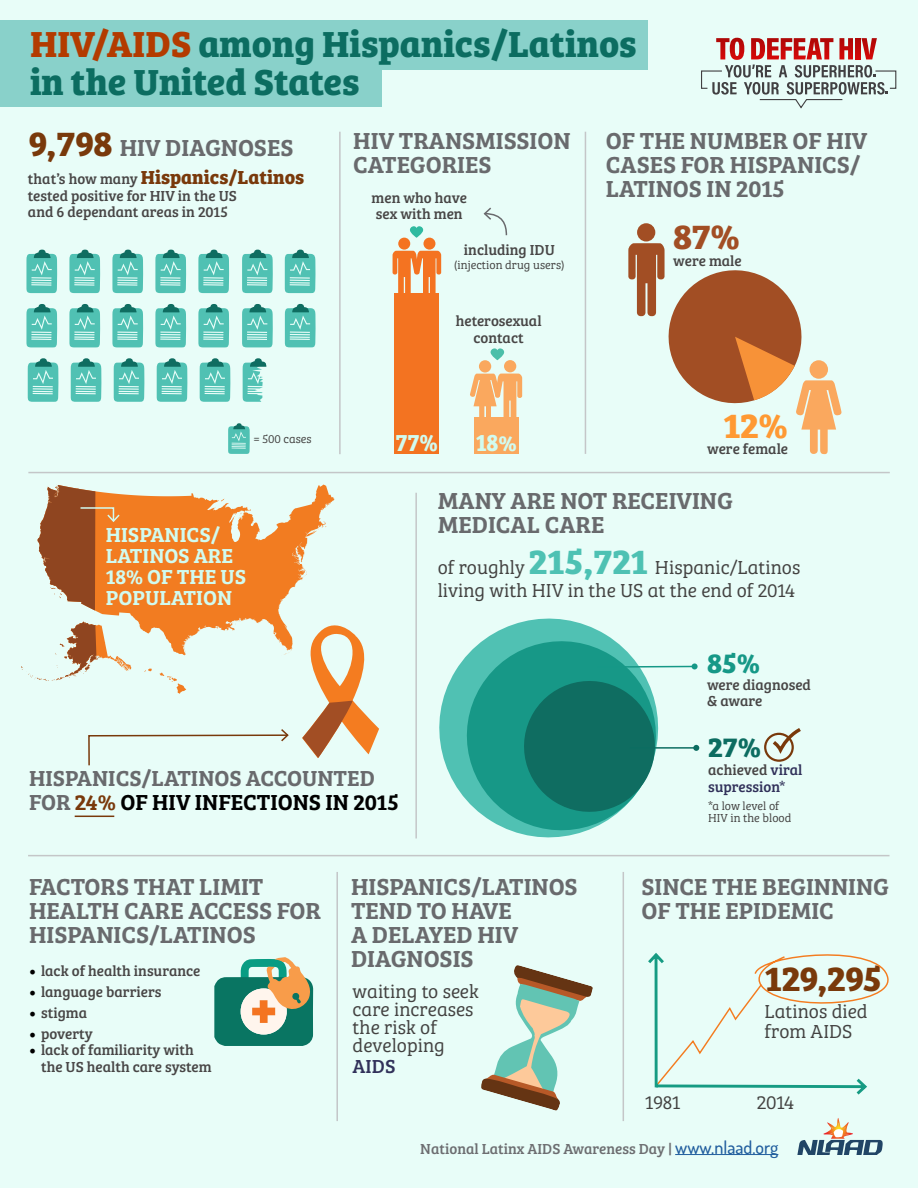
<style>
.page{position:relative;width:918px;height:1188px;background:#e8fdf8}
.page>*{position:absolute;margin:0;border:0;box-sizing:border-box;transform-origin:0 0}
.t1{font:700 37.5px/37.5px "Bree Serif";color:#0c6d61}
.t2{font:700 36px "Bree Serif";letter-spacing:-.02em;color:#79390b}
.t3{font:700 36px "Bree Serif";color:#a24e24}
.t4{font:700 36px "Bree Serif";color:#f93}
.t5{font:700 28.5px "Bree Serif";color:#169887}
.t6{font:700 28.5px "Bree Serif";color:#0c6d61}
.t7{font:700 24.75px "Bree Serif";color:#d1fbf0;scale:.91 1}
.t8{font:24px/24px "Bree Serif Sb";color:#696a6d}
.t9{font:22.5px/24px "Bree Serif Sb";color:#696a6d}
.t10{font:21px/21px "Bree Serif Sb";color:#d1fbf0}
.t11{font:19.5px/18px "Bree Serif Lt";color:#434241}
.t12{font:700 19.5px "Bree Serif";color:#79390b}
.t13{font:19.5px "Bree Serif";color:#31315a}
.t14{font:15px/16.5px "Bree Serif";color:#484646}
.t15{font:15px "Bree Serif";color:#6d6e71}
.t16{font:15px/16.5px "Bree Serif";color:#31315a}
.t17{font:12px/12px "Bree Serif Lt";color:#434241}
.s1{color:#b33b00}
.s2{font-family:"Bree Serif";font-weight:700;font-size:36px;color:#79390b}
.s3{font-weight:400;font-size:15px;color:#484646}
.s4{font-size:22.5px}
.s5{font-family:"Bree Serif";font-weight:700;font-size:36px;color:#4ec1b3}
.s6{color:#79390b}
.s7{color:#000}
.s8{font-family:"Minion Pro";font-size:18px;color:#000}
.s9{color:#484646}
.s10{font-family:"Dosis";font-weight:500;font-size:18px;color:#215e9e}
</style>
<div class="page">
<hr style="left:675px;top:1154px;width:103px;height:1px;background:#215e9e">
<svg style="left:797px;top:1118px;width:86px;height:37px"></svg>
<svg style="left:701px;top:38px;width:196px;height:71px"></svg>
<div style="left:0;top:21px;width:647px;height:49px;background:#89d1ca"></div>
<div style="left:0;top:48px;width:381px;height:58px;background:#89d1ca"></div>
<svg style="left:145px;top:669px;width:41px;height:25px"></svg>
<svg style="left:96px;top:485px;width:239px;height:171px;fill:#f27c21"></svg>
<svg style="left:21px;top:621px;width:110px;height:60px"></svg>
<svg style="left:439px;top:619px;width:154px;height:164px"></svg>
<div style="left:394px;top:294px;width:45px;height:160px;background:#f37321"></div>
<div style="left:474px;top:418px;width:45px;height:36px;background:#faa85e"></div>
<hr style="left:339px;top:132px;width:2px;height:322px;background:#c4c6c8">
<hr style="left:585px;top:132px;width:1px;height:322px;background:#c4c6c8">
<hr style="left:28px;top:472px;width:862px;height:1px;background:#c4c6c8">
<hr style="left:28px;top:855px;width:862px;height:1px;background:#c4c6c8">
<hr style="left:415px;top:493px;width:2px;height:345px;background:#c4c6c8">
<hr style="left:336px;top:872px;width:2px;height:249px;background:#c4c6c8">
<hr style="left:623px;top:872px;width:1px;height:249px;background:#c4c6c8">
<svg style="left:454px;top:628px;width:245px;height:209px"></svg>
<div style="left:764px;top:733px;width:30px;height:29px;border:2px solid #79390b;border-radius:50%"></div>
<svg style="left:770px;top:728px;width:31px;height:30px"></svg>
<svg style="left:38px;top:485px;width:83px;height:126px"></svg>
<svg style="left:483px;top:207px;width:25px;height:29px"></svg>
<svg style="left:88px;top:729px;width:201px;height:37px"></svg>
<hr style="left:75px;top:816px;width:39px;height:1px;background:#79390b">
<svg style="left:28px;top:358px;width:30px;height:44px"></svg>
<svg style="left:71px;top:358px;width:30px;height:44px"></svg>
<svg style="left:114px;top:358px;width:30px;height:44px"></svg>
<svg style="left:157px;top:358px;width:30px;height:44px"></svg>
<svg style="left:285px;top:250px;width:31px;height:44px"></svg>
<svg style="left:285px;top:304px;width:31px;height:44px"></svg>
<svg style="left:242px;top:304px;width:31px;height:44px"></svg>
<svg style="left:242px;top:250px;width:31px;height:44px"></svg>
<svg style="left:200px;top:358px;width:30px;height:44px"></svg>
<svg style="left:26px;top:250px;width:31px;height:44px"></svg>
<svg style="left:69px;top:250px;width:31px;height:44px"></svg>
<svg style="left:112px;top:250px;width:31px;height:44px"></svg>
<svg style="left:155px;top:250px;width:31px;height:44px"></svg>
<svg style="left:26px;top:304px;width:31px;height:44px"></svg>
<svg style="left:69px;top:304px;width:31px;height:44px"></svg>
<svg style="left:112px;top:304px;width:31px;height:44px"></svg>
<svg style="left:155px;top:304px;width:31px;height:44px"></svg>
<svg style="left:198px;top:304px;width:31px;height:44px"></svg>
<svg style="left:198px;top:250px;width:31px;height:44px"></svg>
<svg style="left:243px;top:358px;width:24px;height:44px"></svg>
<svg style="left:228px;top:423px;width:22px;height:31px"></svg>
<svg style="left:302px;top:625px;width:77px;height:133px"></svg>
<div style="left:398px;top:238px;width:12px;height:12px;background:#f47321;border-radius:50%"></div>
<div style="left:423px;top:238px;width:12px;height:12px;background:#f47321;border-radius:50%"></div>
<svg style="left:393px;top:251px;width:48px;height:43px"></svg>
<svg style="left:410px;top:226px;width:14px;height:12px"></svg>
<div style="left:504px;top:360px;width:12px;height:12px;background:#faa85e;border-radius:50%"></div>
<div style="left:479px;top:360px;width:12px;height:13px;background:#faa85e;border-radius:50%"></div>
<svg style="left:470px;top:374px;width:52px;height:44px"></svg>
<svg style="left:490px;top:348px;width:15px;height:12px"></svg>
<div style="left:637px;top:223px;width:18px;height:19px;background:#a24e24;border-radius:50%"></div>
<svg style="left:628px;top:243px;width:213px;height:211px"></svg>
<svg style="left:648px;top:953px;width:241px;height:142px"></svg>
<svg style="left:214px;top:957px;width:99px;height:89px;background:#7aa58a"></svg>
<svg style="left:481px;top:965px;width:112px;height:146px"></svg>
<h1 class="t1" style="left:30px;top:23px;width:608px"><span class="s1">HIV/AIDS</span> among Hispanics/Latinos in the United States</h1>
<p class="t8" style="left:29px;top:134px;width:266px"><span class="s2">9,798</span> HIV DIAGNOSES</p>
<p class="t12" style="left:28px;top:162px;width:278px"><span class="s3">that’s how many</span> Hispanics/Latinos</p>
<p class="t14" style="left:28px;top:187px;width:210px">tested positive for HIV in the US and 6 dependant areas in 2015</p>
<p class="t17" style="left:254px;top:433px;width:60px">= 500 cases</p>
<p class="t10" style="left:106px;top:523px;width:129px">HISPANICS/<br>LATINOS ARE<br>18% OF THE US<br>POPULATION</p>
<p class="t8" style="left:353px;top:127px;width:219px">HIV TRANSMISSION<br>CATEGORIES</p>
<p class="t14" style="left:372px;top:189px;width:97px">men who have sex with men</p>
<p class="t14" style="left:464px;top:240px;width:92px">including IDU</p>
<p class="t17" style="left:454px;top:258px;width:112px">(injection drug users)</p>
<p class="t14" style="left:456px;top:312px;width:87px;text-align:center">heterosexual contact</p>
<p class="t7" style="left:396px;top:423px;width:48px">77%</p>
<p class="t7" style="left:476px;top:423px;width:47px">18<span class="s4">%</span></p>
<p class="t8" style="left:606px;top:127px;width:263px">OF THE NUMBER OF HIV<br>CASES FOR HISPANICS/<br>LATINOS IN 2015</p>
<h2 class="t3" style="left:673px;top:209px;width:68px">87%</h2>
<p class="t14" style="left:673px;top:251px;width:70px">were male</p>
<h2 class="t4" style="left:723px;top:397px;width:67px">12%</h2>
<p class="t14" style="left:707px;top:440px;width:82px">were female</p>
<p class="t8" style="left:438px;top:487px;width:297px">MANY ARE NOT RECEIVING<br>MEDICAL CARE</p>
<p class="t11" style="left:438px;top:554px;width:364px;line-height:23.4px">of roughly <span class="s5">215,721</span> Hispanic/Latinos living with HIV in the US at the end of 2014</p>
<p class="t5" style="left:707px;top:641px;width:55px">85%</p>
<p class="t14" style="left:707px;top:676px;width:105px">were diagnosed &amp; aware</p>
<p class="t9" style="left:29px;top:765px;width:371px">HISPANICS/LATINOS ACCOUNTED<br>FOR <span class="s6">24%</span> <span class="s7">OF HIV INFECTIONS IN 2015</span></p>
<p class="t8" style="left:29px;top:873px;width:294px">FACTORS THAT LIMIT<br>HEALTH CARE ACCESS FOR<br>HISPANICS/LATINOS</p>
<p class="t8" style="left:351px;top:873px;width:228px">HISPANICS/LATINOS<br>TEND TO HAVE<br>A DELAYED HIV<br>DIAGNOSIS</p>
<p class="t11" style="left:353px;top:981px;width:128px">waiting to seek care increases the risk of developing</p>
<p class="t13" style="left:353px;top:1052px;width:44px">AIDS</p>
<p class="t14" style="left:29px;top:961px;width:173px"><span class="s8">•</span> lack of health insurance</p>
<p class="t14" style="left:29px;top:982px;width:134px"><span class="s8">•</span> language barriers</p>
<p class="t14" style="left:29px;top:1003px;width:60px"><span class="s8">•</span> stigma</p>
<p class="t14" style="left:29px;top:1024px;width:65px"><span class="s8">•</span> poverty</p>
<p class="t14" style="left:41px;top:1041px;width:172px;text-indent:-12px"><span class="s8">•</span> lack of familiarity with the US health care system</p>
<p class="t6" style="left:708px;top:725px;width:54px">27%</p>
<p class="t16" style="left:708px;top:761px;width:96px"><span class="s9">achieved</span> viral supression*</p>
<p class="t17" style="left:708px;top:799px;width:85px">*a low level of<br>HIV in the blood</p>
<p class="t8" style="left:641px;top:873px;width:249px">SINCE THE BEGINNING<br>OF THE EPIDEMIC</p>
<h2 class="t2" style="left:765px;top:950px;width:119px">129,295</h2>
<p class="t11" style="left:765px;top:1001px;width:105px;line-height:19.5px">Latinos died from AIDS</p>
<p class="t11" style="left:645px;top:1092px;width:36px">1981</p>
<p class="t11" style="left:757px;top:1092px;width:39px">2014</p>
<p class="t15" style="left:420px;top:1137px;width:360px">National Latinx AIDS Awareness Day | <span class="s10">www.nlaad.org</span></p>
</div>
